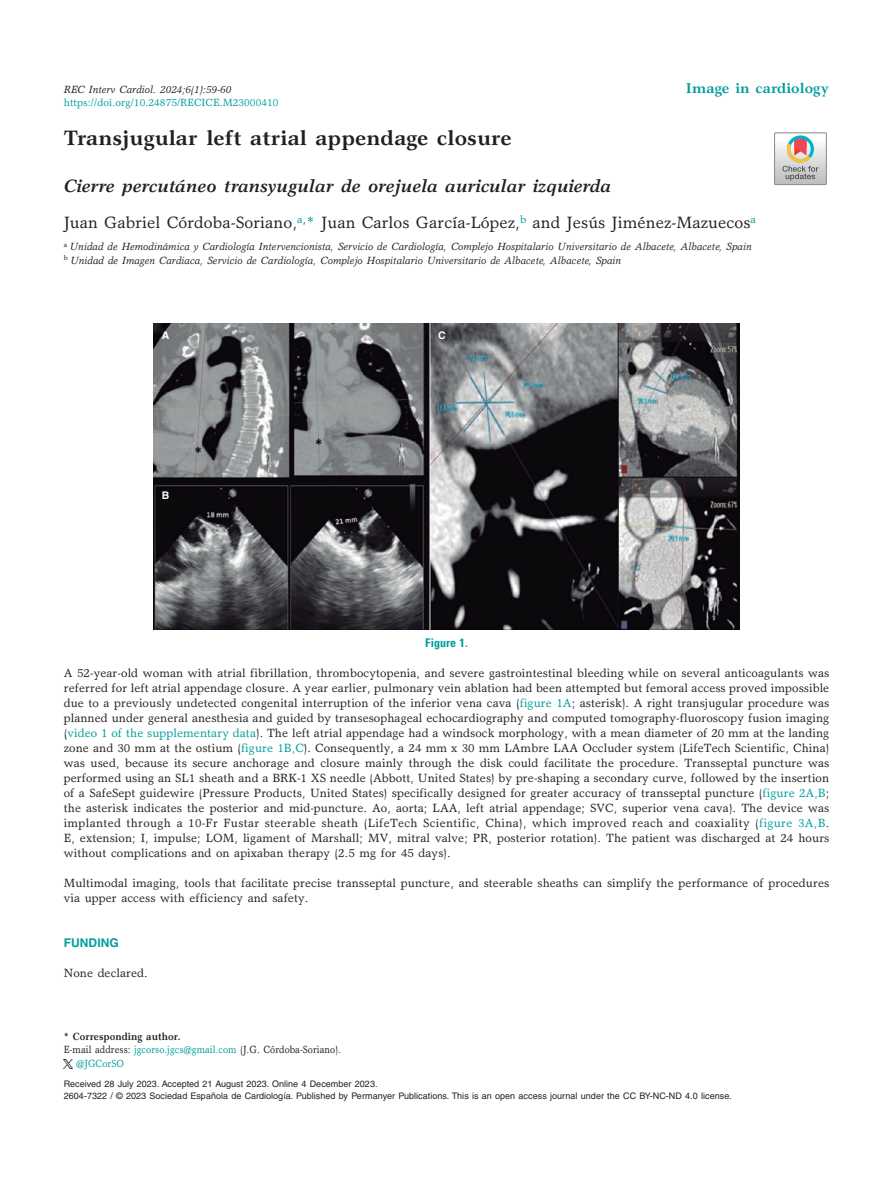
<style>
.page{position:relative;width:893px;height:1191px;background:#fff}
.page>*{position:absolute;margin:0;border:0;box-sizing:border-box;transform-origin:0 0}
.t1{font:700 21px "Garth Graphic Std";letter-spacing:.005em;color:#231f20}
.t2{font:italic 700 18px "Garth Graphic Std";letter-spacing:.005em;color:#231f20}
.t3{font:16.5px "Garth Graphic Std";letter-spacing:.005em;color:#231f20}
.t4{font:700 14.25px "Garth Graphic Std";letter-spacing:.005em;color:#009d9d}
.t5{font:12px/15px "Garth Graphic Std";letter-spacing:.005em;color:#231f20;text-align:justify}
.t6{font:700 condensed 12px "Univers LT Std";letter-spacing:.005em;color:#009d9d}
.t7{font:700 12px "Helvetica LT Std";letter-spacing:.005em;color:#009d9d}
.t8{font:italic 10.5px/13.5px "Garth Graphic Std";letter-spacing:.005em;color:#231f20}
.t9{font:10.5px "Garth Graphic Std";letter-spacing:.005em;color:#231f20;scale:.9 1}
.t10{font:10.5px "Garth Graphic Std";letter-spacing:.005em;color:#009d9d}
.t11{font:700 10.5px "Garth Graphic Std";letter-spacing:.005em;color:#231f20;scale:.9 1}
.t12{font:10.5px "Garth Graphic Std";letter-spacing:.005em;color:#009d9d;scale:.9 1}
.t13{font:700 10.5px "Helvetica LT Std";color:#fff}
.t14{font:9px/12px "Helvetica LT Std";letter-spacing:.005em;color:#231f20}
.s1{color:#009d9d}
</style>
<div class="page">
<svg style="left:64px;top:1059px;width:8px;height:9px"></svg>
<svg style="left:774px;top:133px;width:52px;height:52px"></svg>
<img style="left:153px;top:323px;width:587px;height:307px">
<p class="t8" style="left:64px;top:82px;width:169px">REC Interv Cardiol. 2024;6(1):59-60</p>
<p class="t4" style="left:686px;top:79px;width:145px">Image in cardiology</p>
<p class="t10" style="left:64px;top:96px;width:216px">https://doi.org/10.24875/RECICE.M23000410</p>
<h1 class="t1" style="left:64px;top:125px;width:449px">Transjugular left atrial appendage closure</h1>
<h2 class="t2" style="left:64px;top:175px;width:549px">Cierre percutáneo transyugular de orejuela auricular izquierda</h2>
<h3 class="t3" style="left:64px;top:212px;width:694px">Juan Gabriel Córdoba-Soriano,<sup>a</sup><sup>,</sup><span class="s1">*</span> Juan Carlos García-López,<sup>b</sup> and Jesús Jiménez-Mazuecos<sup>a</sup></h3>
<p class="t8" style="left:64px;top:240px;width:689px"><sup>a</sup> Unidad de Hemodinámica y Cardiología Intervencionista, Servicio de Cardiología, Complejo Hospitalario Universitario de Albacete, Albacete, Spain <sup>b</sup> Unidad de Imagen Cardiaca, Servicio de Cardiología, Complejo Hospitalario Universitario de Albacete, Albacete, Spain</p>
<p class="t13" style="left:162px;top:329px;width:9px">A</p>
<p class="t13" style="left:162px;top:489px;width:9px">B</p>
<p class="t13" style="left:438px;top:329px;width:9px">C</p>
<p class="t6" style="left:425px;top:635px;width:44px">Figure 1.</p>
<p class="t5" style="left:64px;top:665px;width:767px">A 52-year-old woman with atrial fibrillation, thrombocytopenia, and severe gastrointestinal bleeding while on several anticoagulants was referred for left atrial appendage closure. A year earlier, pulmonary vein ablation had been attempted but femoral access proved impossible due to a previously undetected congenital interruption of the inferior vena cava (<span class="s1">figure 1A</span>; asterisk). A right transjugular procedure was planned under general anesthesia and guided by transesophageal echocardiography and computed tomography-fluoroscopy fusion imaging (<span class="s1">video 1 of the supplementary data</span>). The left atrial appendage had a windsock morphology, with a mean diameter of 20 mm at the landing zone and 30 mm at the ostium (<span class="s1">figure 1B,C</span>). Consequently, a 24 mm x 30 mm LAmbre LAA Occluder system (LifeTech Scientific, China) was used, because its secure anchorage and closure mainly through the disk could facilitate the procedure. Transseptal puncture was performed using an SL1 sheath and a BRK-1 XS needle (Abbott, United States) by pre-shaping a secondary curve, followed by the insertion of a SafeSept guidewire (Pressure Products, United States) specifically designed for greater accuracy of transseptal puncture (<span class="s1">figure 2A,B</span>; the asterisk indicates the posterior and mid-puncture. Ao, aorta; LAA, left atrial appendage; SVC, superior vena cava). The device was implanted through a 10-Fr Fustar steerable sheath (LifeTech Scientific, China), which improved reach and coaxiality (<span class="s1">figure 3A,B</span>.<br>E, extension; I, impulse; LOM, ligament of Marshall; MV, mitral valve; PR, posterior rotation). The patient was discharged at 24 hours without complications and on apixaban therapy (2.5 mg for 45 days).</p>
<p class="t5" style="left:64px;top:875px;width:767px">Multimodal imaging, tools that facilitate precise transseptal puncture, and steerable sheaths can simplify the performance of procedures via upper access with efficiency and safety.</p>
<p class="t7" style="left:64px;top:935px;width:57px">FUNDING</p>
<p class="t5" style="left:64px;top:965px;width:86px">None declared.</p>
<p class="t11" style="left:64px;top:1029px;width:131px">* Corresponding author.</p>
<p class="t9" style="left:64px;top:1043px;width:310px">E-mail address: <span class="s1">jgcorso.jgcs@gmail.com</span> (J.G. Córdoba-Soriano).</p>
<p class="t12" style="left:76px;top:1056px;width:55px">@JGCorSO</p>
<p class="t14" style="left:64px;top:1078px;width:669px">Received 28 July 2023. Accepted 21 August 2023. Online 4 December 2023.<br>2604-7322 / © 2023 Sociedad Española de Cardiología. Published by Permanyer Publications. This is an open access journal under the CC BY-NC-ND 4.0 license.</p>
</div>
